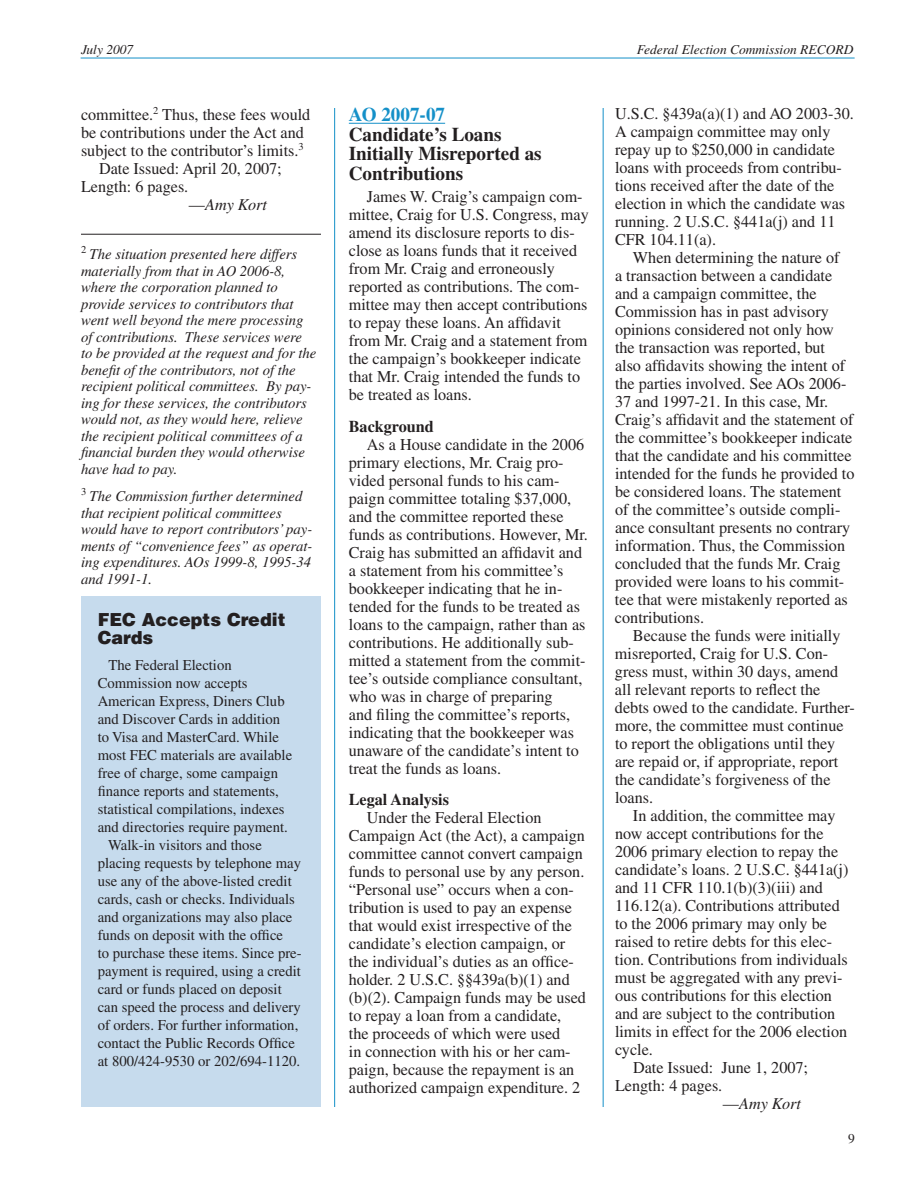
<style>
.page{position:relative;width:918px;height:1188px;background:#fff}
.page>*{position:absolute;margin:0;border:0;box-sizing:border-box;transform-origin:0 0}
.t1{font:700 19.5px/19.5px "Times LT Std";color:#231f20}
.t2{font:700 19.5px "Times LT Std";color:#1490c8}
.t3{font:900 18px/18px "Helvetica LT Std";color:#231f20}
.t4{font:16.5px/18px "Times LT Std";color:#231f20}
.t5{font:700 16.5px "Times LT Std";color:#231f20}
.t6{font:italic 16.5px "Times LT Std";color:#231f20}
.t7{font:15px "Times LT Std";color:#231f20}
.t8{font:italic 15px/16.5px "Times LT Std";color:#231f20}
.t9{font:italic 13.5px "Times LT Std";color:#231f20}
.t10{font:13.5px "Times LT Std";color:#231f20}
.s1{font-style:normal}
</style>
<div class="page">
<hr style="left:81px;top:58px;width:774px;height:1px;background:#1490c8">
<hr style="left:334px;top:108px;width:1px;height:999px;background:#1490c8">
<hr style="left:603px;top:108px;width:1px;height:999px;background:#1490c8">
<hr style="left:81px;top:234px;width:240px;height:1px;background:#231f20">
<hr style="left:349px;top:123px;width:96px;height:1px;background:#1490c8">
<div style="left:81px;top:597px;width:240px;height:510px;background:#c6dbed"></div>
<p class="t9" style="left:81px;top:42px;width:54px">July 2007</p>
<p class="t9" style="left:637px;top:42px;width:218px">Federal Election Commission RECORD</p>
<p class="t4" style="left:81px;top:106px;width:231px">committee.<sup>2</sup> Thus, these fees would</p>
<p class="t4" style="left:81px;top:124px;width:224px">be contributions under the Act and</p>
<p class="t4" style="left:81px;top:142px;width:224px">subject to the contributor’s limits.<sup>3</sup></p>
<p class="t4" style="left:99px;top:160px;width:184px">Date Issued: April 20, 2007;</p>
<p class="t4" style="left:81px;top:178px;width:109px">Length: 6 pages.</p>
<p class="t6" style="left:189px;top:196px;width:79px"><span class="s1">—</span>Amy Kort</p>
<p class="t8" style="left:81px;top:246px;width:237px"><sup>2</sup> The situation presented here differs materially from that in AO 2006-8, where the corporation planned to provide services to contributors that went well beyond the mere processing of contributions. These services were to be provided at the request and for the benefit of the contributors, not of the recipient political committees. By pay&shy;ing for these services, the contributors would not, as they would here, relieve the recipient political committees of a financial burden they would otherwise have had to pay.</p>
<p class="t8" style="left:81px;top:488px;width:233px"><sup>3</sup> The Commission further determined that recipient political committees would have to report contributors’ pay&shy;ments of “convenience fees” as operat&shy;ing expenditures. AOs 1999-8, 1995-34 and 1991-1.</p>
<p class="t3" style="left:98px;top:610px;width:189px">FEC Accepts Credit<br>Cards</p>
<p class="t7" style="left:108px;top:657px;width:125px">The Federal Election</p>
<p class="t7" style="left:98px;top:675px;width:151px">Commission now accepts</p>
<p class="t7" style="left:98px;top:693px;width:188px">American Express, Diners Club</p>
<p class="t7" style="left:98px;top:711px;width:184px">and Discover Cards in addition</p>
<p class="t7" style="left:98px;top:729px;width:183px">to Visa and MasterCard. While</p>
<p class="t7" style="left:98px;top:747px;width:196px">most FEC materials are available</p>
<p class="t7" style="left:98px;top:765px;width:182px">free of charge, some campaign</p>
<p class="t7" style="left:98px;top:783px;width:183px">finance reports and statements,</p>
<p class="t7" style="left:98px;top:801px;width:188px">statistical compilations, indexes</p>
<p class="t7" style="left:98px;top:819px;width:192px">and directories require payment.</p>
<p class="t7" style="left:108px;top:837px;width:155px">Walk-in visitors and those</p>
<p class="t7" style="left:98px;top:855px;width:205px">placing requests by telephone may</p>
<p class="t7" style="left:98px;top:873px;width:196px">use any of the above-listed credit</p>
<p class="t7" style="left:98px;top:891px;width:199px">cards, cash or checks. Individuals</p>
<p class="t7" style="left:98px;top:909px;width:196px">and organizations may also place</p>
<p class="t7" style="left:98px;top:927px;width:187px">funds on deposit with the office</p>
<p class="t7" style="left:98px;top:945px;width:205px">to purchase these items. Since pre-</p>
<p class="t7" style="left:98px;top:963px;width:205px">payment is required, using a credit</p>
<p class="t7" style="left:98px;top:981px;width:186px">card or funds placed on deposit</p>
<p class="t7" style="left:98px;top:999px;width:205px">can speed the process and delivery</p>
<p class="t7" style="left:98px;top:1017px;width:202px">of orders. For further information,</p>
<p class="t7" style="left:98px;top:1035px;width:199px">contact the Public Records Office</p>
<p class="t7" style="left:98px;top:1053px;width:204px">at 800/424-9530 or 202/694-1120.</p>
<p class="t2" style="left:349px;top:103px;width:98px">AO 2007-07</p>
<p class="t1" style="left:349px;top:124px;width:194px">Candidate’s Loans<br>Initially Misreported as<br>Contributions</p>
<p class="t4" style="left:349px;top:188px;width:241px;text-indent:18px">James W. Craig’s campaign com&shy;mittee, Craig for U.S. Congress, may amend its disclosure reports to dis&shy;close as loans funds that it received from Mr. Craig and erroneously reported as contributions. The com&shy;mittee may then accept contributions to repay these loans. An affidavit from Mr. Craig and a statement from the campaign’s bookkeeper indicate that Mr. Craig intended the funds to be treated as loans.</p>
<p class="t5" style="left:349px;top:416px;width:87px">Background</p>
<p class="t4" style="left:349px;top:435px;width:241px;text-indent:18px">As a House candidate in the 2006 primary elections, Mr. Craig pro&shy;vided personal funds to his cam&shy;paign committee totaling $37,000, and the committee reported these funds as contributions. However, Mr.<br>Craig has submitted an affidavit and a statement from his committee’s bookkeeper indicating that he in&shy;tended for the funds to be treated as loans to the campaign, rather than as contributions. He additionally sub&shy;mitted a statement from the commit&shy;tee’s outside compliance consultant, who was in charge of preparing<br>and filing the committee’s reports, indicating that the bookkeeper was unaware of the candidate’s intent to treat the funds as loans.</p>
<p class="t5" style="left:349px;top:790px;width:102px">Legal Analysis</p>
<p class="t4" style="left:349px;top:809px;width:239px;text-indent:18px">Under the Federal Election Campaign Act (the Act), a campaign committee cannot convert campaign funds to personal use by any person. “Personal use” occurs when a con&shy;tribution is used to pay an expense that would exist irrespective of the candidate’s election campaign, or the individual’s duties as an office&shy;holder. 2 U.S.C. §§439a(b)(1) and (b)(2). Campaign funds may be used to repay a loan from a candidate,<br>the proceeds of which were used<br>in connection with his or her cam&shy;paign, because the repayment is an authorized campaign expenditure. 2</p>
<p class="t4" style="left:615px;top:105px;width:240px">U.S.C. §439a(a)(1) and AO 2003-30.<br>A campaign committee may only repay up to $250,000 in candidate loans with proceeds from contribu&shy;tions received after the date of the election in which the candidate was running. 2 U.S.C. §441a(j) and 11<br>CFR 104.11(a).</p>
<p class="t4" style="left:615px;top:249px;width:241px;text-indent:18px">When determining the nature of<br>a transaction between a candidate and a campaign committee, the Commission has in past advisory opinions considered not only how the transaction was reported, but also affidavits showing the intent of the parties involved. See AOs 2006- 37 and 1997-21. In this case, Mr.<br>Craig’s affidavit and the statement of the committee’s bookkeeper indicate that the candidate and his committee intended for the funds he provided to be considered loans. The statement of the committee’s outside compli&shy;ance consultant presents no contrary information. Thus, the Commission concluded that the funds Mr. Craig provided were loans to his commit&shy;tee that were mistakenly reported as contributions.</p>
<p class="t4" style="left:615px;top:627px;width:241px;text-indent:18px">Because the funds were initially misreported, Craig for U.S. Con&shy;gress must, within 30 days, amend all relevant reports to reflect the debts owed to the candidate. Further&shy;more, the committee must continue to report the obligations until they are repaid or, if appropriate, report the candidate’s forgiveness of the loans.</p>
<p class="t4" style="left:633px;top:807px;width:204px">In addition, the committee may</p>
<p class="t4" style="left:615px;top:825px;width:210px">now accept contributions for the</p>
<p class="t4" style="left:615px;top:843px;width:225px">2006 primary election to repay the</p>
<p class="t4" style="left:615px;top:861px;width:235px">candidate’s loans. 2 U.S.C. §441a(j)</p>
<p class="t4" style="left:615px;top:879px;width:209px">and 11 CFR 110.1(b)(3)(iii) and</p>
<p class="t4" style="left:615px;top:897px;width:226px">116.12(a). Contributions attributed</p>
<p class="t4" style="left:615px;top:915px;width:213px">to the 2006 primary may only be</p>
<p class="t4" style="left:615px;top:933px;width:219px">raised to retire debts for this elec-</p>
<p class="t4" style="left:615px;top:951px;width:234px">tion. Contributions from individuals</p>
<p class="t4" style="left:615px;top:969px;width:229px">must be aggregated with any previ-</p>
<p class="t4" style="left:615px;top:987px;width:219px">ous contributions for this election</p>
<p class="t4" style="left:615px;top:1005px;width:222px">and are subject to the contribution</p>
<p class="t4" style="left:615px;top:1023px;width:234px">limits in effect for the 2006 election</p>
<p class="t4" style="left:615px;top:1041px;width:39px">cycle.</p>
<p class="t4" style="left:633px;top:1059px;width:177px">Date Issued: June 1, 2007;</p>
<p class="t4" style="left:615px;top:1077px;width:109px">Length: 4 pages.</p>
<p class="t6" style="left:723px;top:1095px;width:79px"><span class="s1">—</span>Amy Kort</p>
<p class="t10" style="left:848px;top:1131px;width:8px">9</p>
</div>
